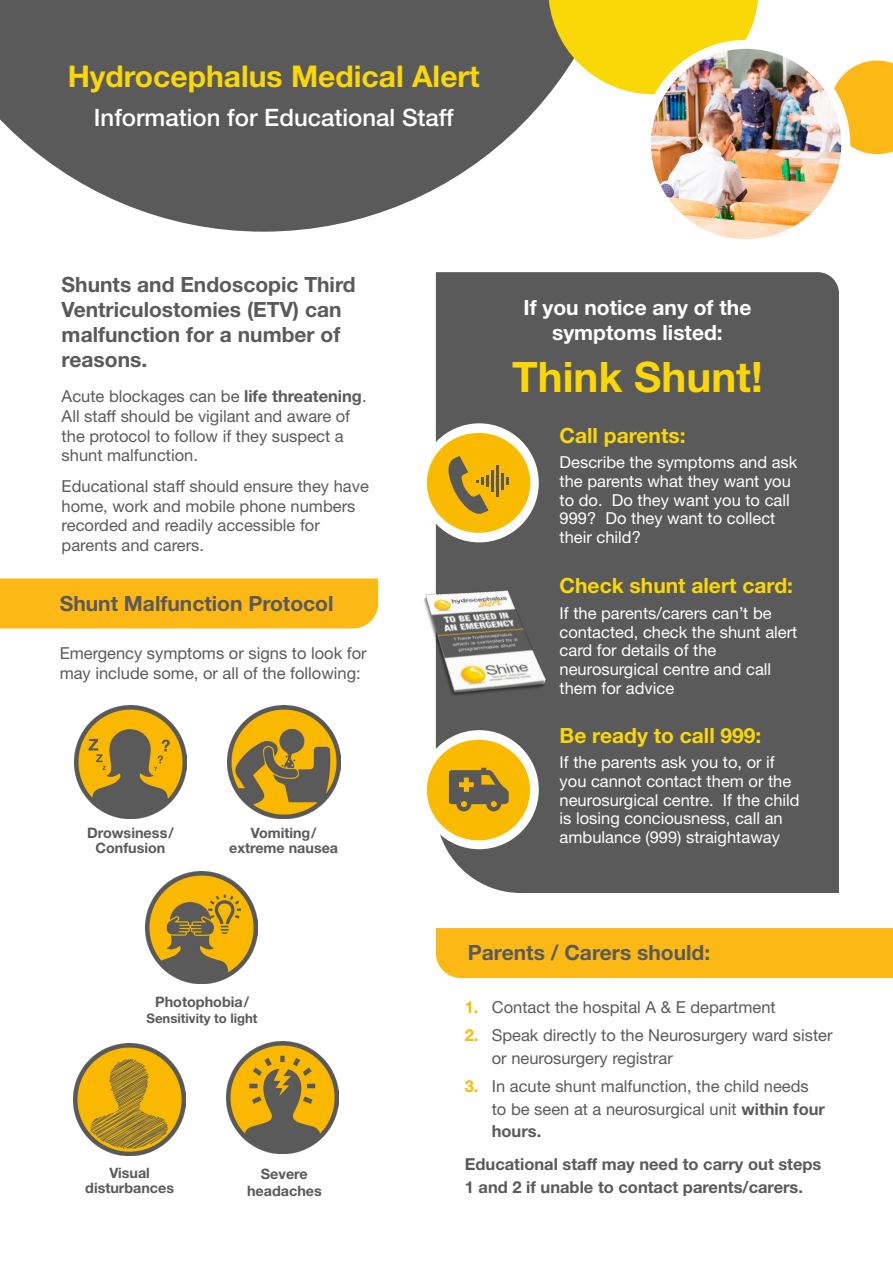
<style>
.page{position:relative;width:893px;height:1263px;background:#fff}
.page>*{position:absolute;margin:0;border:0;box-sizing:border-box;transform-origin:0 0}
.t1{font:700 42px "Helvetica Neue";color:#fad706}
.t2{font:700 30px "Helvetica Neue";color:#fad706}
.t3{font:500 24px "Helvetica Neue";color:#fff}
.t4{font:700 21px "Helvetica Neue";color:#5a5a5a}
.t5{font:700 21px "Helvetica Neue";color:#fad706}
.t6{font:700 21px "Helvetica Neue";color:#fff}
.t7{font:16.5px/22.5px "Helvetica Neue";color:#5a5a5a}
.t8{font:16.5px/18.8px "Helvetica Neue";color:#fff}
.t9{font:700 16.5px "Helvetica Neue";color:#5a5a5a}
.t10{font:700 14.4px "Helvetica Neue";color:#5a5a5a}
.t11{font:700 14.25px "Helvetica Neue";color:#5a5a5a}
.t12{font:700 13.05px "Helvetica Neue";color:#5a5a5a}
.s1{font-weight:700}
.s2{font-weight:700;color:#faba00}
</style>
<div class="page">
<div style="left:0;top:578px;width:378px;height:50px;background:#fcb814"></div>
<div style="left:846px;top:61px;width:47px;height:93px;background:#fcb814"></div>
<svg style="left:0;top:0;width:549px;height:232px;fill:#5a5a5a"></svg>
<svg style="left:548px;top:0;width:210px;height:94px;background:#edd126"></svg>
<img style="left:646px;top:44px;width:200px;height:194px">
<div style="left:642px;top:40px;width:208px;height:208px;border:9px solid #fff;border-radius:50%"></div>
<img style="left:74px;top:705px;width:113px;height:113px">
<img style="left:146px;top:871px;width:112px;height:112px">
<img style="left:228px;top:705px;width:112px;height:113px">
<img style="left:73px;top:1043px;width:113px;height:113px">
<img style="left:226px;top:1041px;width:113px;height:112px">
<div style="left:436px;top:272px;width:403px;height:621px;background:#5a5a5a"></div>
<div style="left:420px;top:423px;width:119px;height:119px;background:#fff;border-radius:50%"></div>
<svg style="left:426px;top:429px;width:109px;height:108px"></svg>
<div style="left:420px;top:730px;width:119px;height:119px;background:#fff;border-radius:50%"></div>
<svg style="left:426px;top:734px;width:109px;height:111px"></svg>
<img style="left:424px;top:556px;width:153px;height:172px">
<div style="left:436px;top:928px;width:457px;height:50px;background:#fcb814"></div>
<p class="t2" style="left:68px;top:53px;width:414px">Hydrocephalus Medical Alert</p>
<p class="t3" style="left:94px;top:98px;width:361px">Information for Educational Staff</p>
<p class="t4" style="left:62px;top:268px;width:296px">Shunts and Endoscopic Third</p>
<p class="t4" style="left:62px;top:293px;width:281px">Ventriculostomies (ETV) can</p>
<p class="t4" style="left:62px;top:318px;width:280px">malfunction for a number of</p>
<p class="t4" style="left:62px;top:343px;width:87px">reasons.</p>
<p class="t7" style="left:62px;top:386px;width:306px">Acute blockages can be <span class="s1">life threatening</span>.</p>
<p class="t7" style="left:62px;top:406px;width:290px">All staff should be vigilant and aware of</p>
<p class="t7" style="left:62px;top:425px;width:284px">the protocol to follow if they suspect a</p>
<p class="t7" style="left:62px;top:445px;width:138px">shunt malfunction.</p>
<p class="t7" style="left:62px;top:475px;width:309px">Educational staff should ensure they have</p>
<p class="t7" style="left:62px;top:495px;width:295px">home, work and mobile phone numbers</p>
<p class="t7" style="left:62px;top:515px;width:260px">recorded and readily accessible for</p>
<p class="t7" style="left:62px;top:535px;width:144px">parents and carers.</p>
<p class="t4" style="left:60px;top:587px;width:275px">Shunt Malfunction Protocol</p>
<p class="t7" style="left:60px;top:643px;width:308px">Emergency symptoms or signs to look for</p>
<p class="t7" style="left:60px;top:663px;width:303px">may include some, or all of the following:</p>
<p class="t10" style="left:87px;top:821px;width:88px">Drowsiness/</p>
<p class="t11" style="left:96px;top:837px;width:71px">Confusion</p>
<p class="t11" style="left:251px;top:821px;width:67px">Vomiting/</p>
<p class="t11" style="left:229px;top:837px;width:110px">extreme nausea</p>
<p class="t6" style="left:523px;top:291px;width:229px">If you notice any of the</p>
<p class="t6" style="left:552px;top:316px;width:172px">symptoms listed:</p>
<p class="t1" style="left:512px;top:344px;width:252px">Think Shunt!</p>
<p class="t5" style="left:560px;top:419px;width:127px">Call parents:</p>
<p class="t8" style="left:560px;top:454px;width:239px">Describe the symptoms and ask the parents what they want you to do. Do they want you to call<br>999? Do they want to collect their child?</p>
<p class="t5" style="left:560px;top:569px;width:235px">Check shunt alert card:</p>
<p class="t8" style="left:560px;top:605px;width:214px">If the parents/carers can’t be</p>
<p class="t8" style="left:560px;top:623px;width:239px">contacted, check the shunt alert card for details of the</p>
<p class="t8" style="left:560px;top:661px;width:213px">neurosurgical centre and call them for advice</p>
<p class="t5" style="left:560px;top:719px;width:203px">Be ready to call 999:</p>
<p class="t8" style="left:560px;top:754px;width:242px">If the parents ask you to, or if you cannot contact them or the neurosurgical centre. If the child is losing conciousness, call an ambulance (999) straightaway</p>
<p class="t10" style="left:155px;top:990px;width:96px">Photophobia/</p>
<p class="t12" style="left:147px;top:1007px;width:112px">Sensitivity to light</p>
<p class="t11" style="left:109px;top:1161px;width:42px">Visual</p>
<p class="t11" style="left:85px;top:1177px;width:90px">disturbances</p>
<p class="t10" style="left:261px;top:1163px;width:48px">Severe</p>
<p class="t10" style="left:247px;top:1180px;width:76px">headaches</p>
<p class="t4" style="left:468px;top:936px;width:244px">Parents / Carers should:</p>
<p class="t7" style="left:465px;top:997px;width:312px"><span class="s2">1.</span> Contact the hospital A &amp; E department</p>
<p class="t7" style="left:492px;top:1025px;width:342px;text-indent:-27px"><span class="s2">2.</span> Speak directly to the Neurosurgery ward sister or neurosurgery registrar</p>
<p class="t7" style="left:492px;top:1076px;width:335px;text-indent:-27px"><span class="s2">3.</span> In acute shunt malfunction, the child needs to be seen at a neurosurgical unit <span class="s1">within four hours.</span></p>
<p class="t9" style="left:465px;top:1151px;width:358px">Educational staff may need to carry out steps</p>
<p class="t9" style="left:465px;top:1174px;width:340px">1 and 2 if unable to contact parents/carers.</p>
</div>
